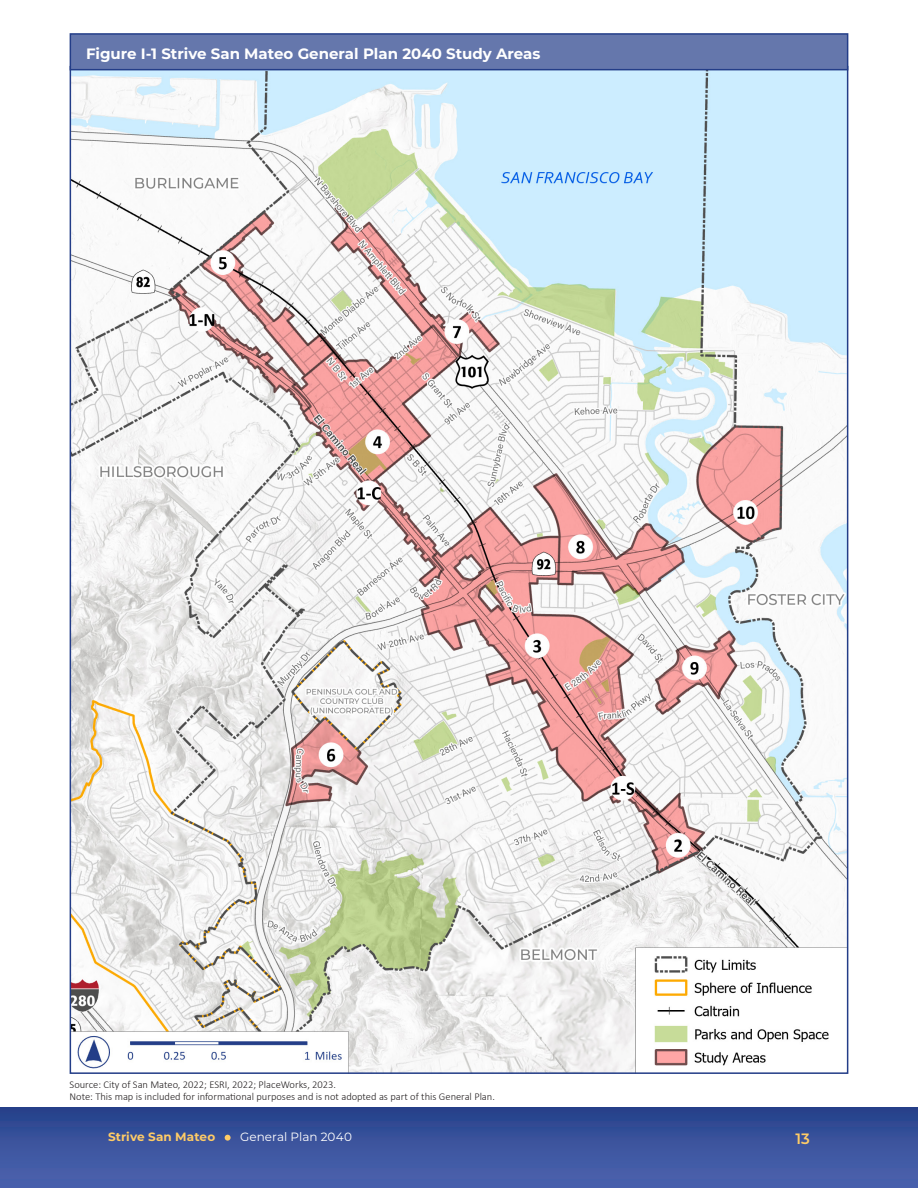
<style>
.page{position:relative;width:918px;height:1188px;background:#fff}
.page>*{position:absolute;margin:0;border:0;box-sizing:border-box;transform-origin:0 0}
.t1{font:700 15px "Montserrat";color:#fff}
.t2{font:600 15px "Montserrat";color:#fc6}
.t3{font:12px "Montserrat";letter-spacing:.005em;color:#fff}
.t4{font:700 12px "Montserrat";letter-spacing:.01em;color:#fc6}
.t5{font:300 10.5px/12.6px "Calibri";color:#231f20}
</style>
<div class="page">
<div style="left:0;top:1107px;width:918px;height:81px;background:linear-gradient(to bottom,#28438c,#4e65b0)"></div>
<img style="left:73px;top:70px;width:772px;height:1001px">
<div style="left:70px;top:34px;width:778px;height:36px;background:#6577ac"></div>
<div style="left:70px;top:33px;width:778px;height:37px;border:2px solid #233d88"></div>
<svg style="left:225px;top:1135px;width:6px;height:6px"></svg>
<h1 class="t1" style="left:86px;top:43px;width:456px">Figure I-1 Strive San Mateo General Plan 2040 Study Areas</h1>
<p class="t5" style="left:70px;top:1078px;width:427px">Source: City of San Mateo, 2022; ESRI, 2022; PlaceWorks, 2023.<br>Note: This map is included for informational purposes and is not adopted as part of this General Plan.</p>
<p class="t4" style="left:108px;top:1128px;width:109px">Strive San Mateo</p>
<p class="t3" style="left:240px;top:1128px;width:113px">General Plan 2040</p>
<h1 class="t2" style="left:795px;top:1128px;width:16px">13</h1>
</div>
